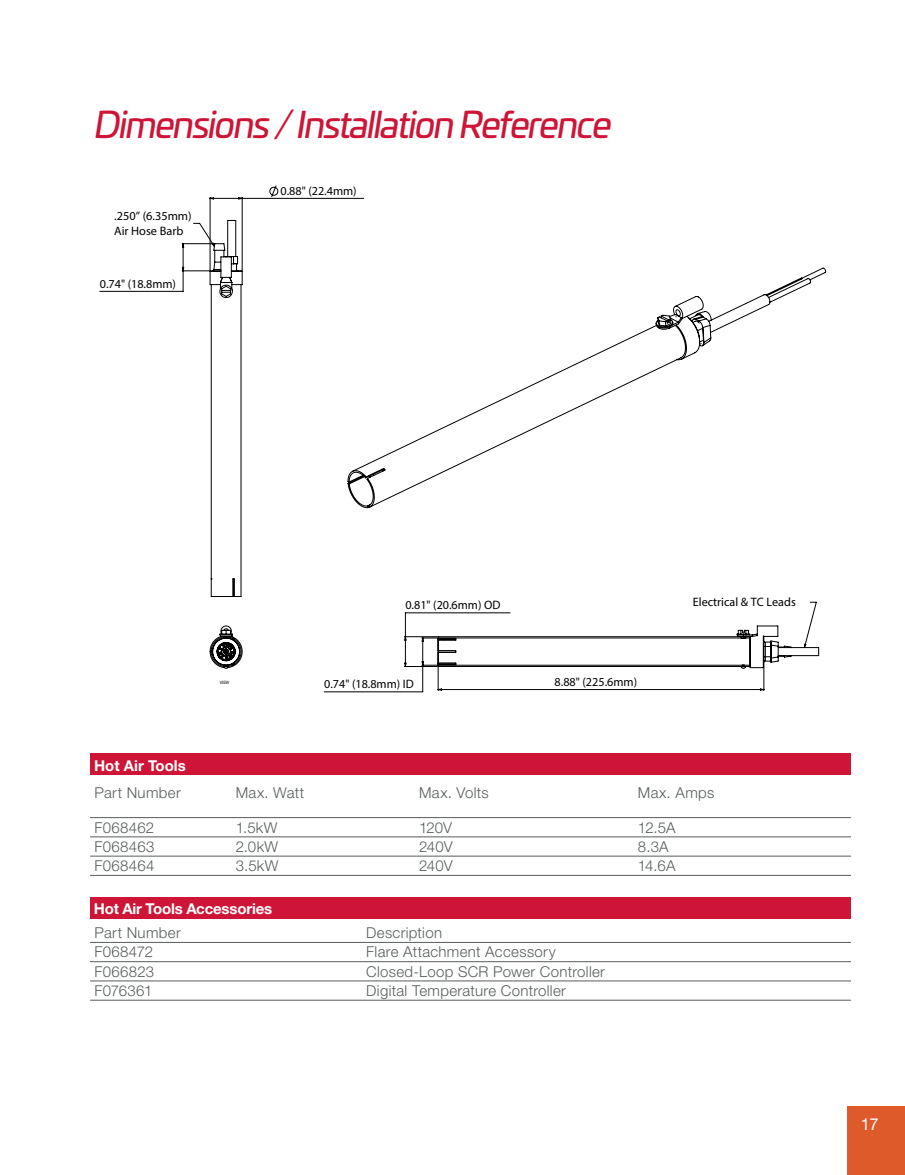
<style>
.page{position:relative;width:905px;height:1175px;background:#fff}
.page>*{position:absolute;margin:0;border:0;box-sizing:border-box;transform-origin:0 0}
.t1{font:italic 36px "Univia Pro";letter-spacing:-.05em;color:#ce1538}
.t2{font:16.5px "Helvetica Neue LT Pro";color:#fff}
.t3{font:300 15px "Helvetica Neue LT Pro";letter-spacing:.02em;color:#585e5c}
.t4{font:700 15px "Helvetica Neue LT Pro";letter-spacing:-.01em;color:#fff}
.t5{font:300 15px "Helvetica Neue LT Pro";color:#585e5c}
.t6{font:12.15px/14.7px "Helvetica Neue";color:#000}
.t7{font:4.65px "Helvetica Neue";color:#000;scale:.95 1}
</style>
<div class="page">
<div style="left:847px;top:1106px;width:57px;height:68px;background:#de5a2b"></div>
<div style="left:90px;top:753px;width:760px;height:22px;background:#ce1538"></div>
<div style="left:90px;top:897px;width:760px;height:22px;background:#ce1538"></div>
<hr style="left:90px;top:817px;width:760px;height:1px;background:#585e5c">
<hr style="left:90px;top:836px;width:760px;height:1px;background:#585e5c">
<hr style="left:90px;top:856px;width:760px;height:1px;background:#585e5c">
<hr style="left:90px;top:875px;width:760px;height:1px;background:#585e5c">
<hr style="left:90px;top:942px;width:760px;height:1px;background:#585e5c">
<hr style="left:90px;top:961px;width:760px;height:1px;background:#585e5c">
<hr style="left:90px;top:980px;width:760px;height:1px;background:#585e5c">
<hr style="left:90px;top:1000px;width:760px;height:1px;background:#585e5c">
<svg style="left:99px;top:243px;width:339px;height:449px"></svg>
<svg style="left:212px;top:243px;width:299px;height:404px"></svg>
<svg style="left:364px;top:268px;width:462px;height:240px"></svg>
<svg style="left:438px;top:625px;width:381px;height:66px"></svg>
<svg style="left:210px;top:625px;width:32px;height:43px"></svg>
<svg style="left:210px;top:185px;width:154px;height:412px"></svg>
<h1 class="t1" style="left:94px;top:98px;width:519px">Dimensions / Installation Reference</h1>
<p class="t6" style="left:114px;top:209px;width:79px">.250” (6.35mm)<br>Air Hose Barb</p>
<p class="t6" style="left:100px;top:276px;width:78px">0.74" (18.8mm)</p>
<p class="t6" style="left:280px;top:183px;width:78px">0.88" (22.4mm)</p>
<p class="t7" style="left:220px;top:679px;width:12px">VIEW</p>
<p class="t6" style="left:405px;top:597px;width:96px">0.81" (20.6mm) OD</p>
<p class="t6" style="left:324px;top:676px;width:91px">0.74" (18.8mm) ID</p>
<p class="t6" style="left:554px;top:674px;width:84px">8.88" (225.6mm)</p>
<p class="t6" style="left:692px;top:594px;width:104px">Electrical &amp; TC Leads</p>
<p class="t4" style="left:94px;top:756px;width:93px">Hot Air Tools</p>
<p class="t3" style="left:94px;top:783px;width:88px">Part Number</p>
<p class="t3" style="left:236px;top:783px;width:70px">Max. Watt</p>
<p class="t3" style="left:419px;top:783px;width:71px">Max. Volts</p>
<p class="t3" style="left:638px;top:783px;width:78px">Max. Amps</p>
<p class="t3" style="left:94px;top:818px;width:61px">F068462</p>
<p class="t3" style="left:236px;top:818px;width:43px">1.5kW</p>
<p class="t3" style="left:419px;top:818px;width:35px">120V</p>
<p class="t3" style="left:638px;top:818px;width:39px">12.5A</p>
<p class="t3" style="left:94px;top:837px;width:61px">F068463</p>
<p class="t3" style="left:236px;top:837px;width:44px">2.0kW</p>
<p class="t3" style="left:419px;top:837px;width:35px">240V</p>
<p class="t3" style="left:638px;top:837px;width:32px">8.3A</p>
<p class="t3" style="left:94px;top:856px;width:62px">F068464</p>
<p class="t3" style="left:236px;top:856px;width:44px">3.5kW</p>
<p class="t3" style="left:419px;top:856px;width:35px">240V</p>
<p class="t3" style="left:638px;top:856px;width:39px">14.6A</p>
<p class="t4" style="left:94px;top:899px;width:180px">Hot Air Tools Accessories</p>
<p class="t3" style="left:94px;top:923px;width:88px">Part Number</p>
<p class="t3" style="left:366px;top:923px;width:77px">Description</p>
<p class="t3" style="left:94px;top:942px;width:60px">F068472</p>
<p class="t3" style="left:366px;top:942px;width:191px">Flare Attachment Accessory</p>
<p class="t3" style="left:94px;top:962px;width:61px">F066823</p>
<p class="t3" style="left:366px;top:962px;width:240px">Closed-Loop SCR Power Controller</p>
<p class="t5" style="left:94px;top:981px;width:60px">F076361</p>
<p class="t3" style="left:366px;top:981px;width:201px">Digital Temperature Controller</p>
<p class="t2" style="left:860px;top:1113px;width:19px">17</p>
</div>
